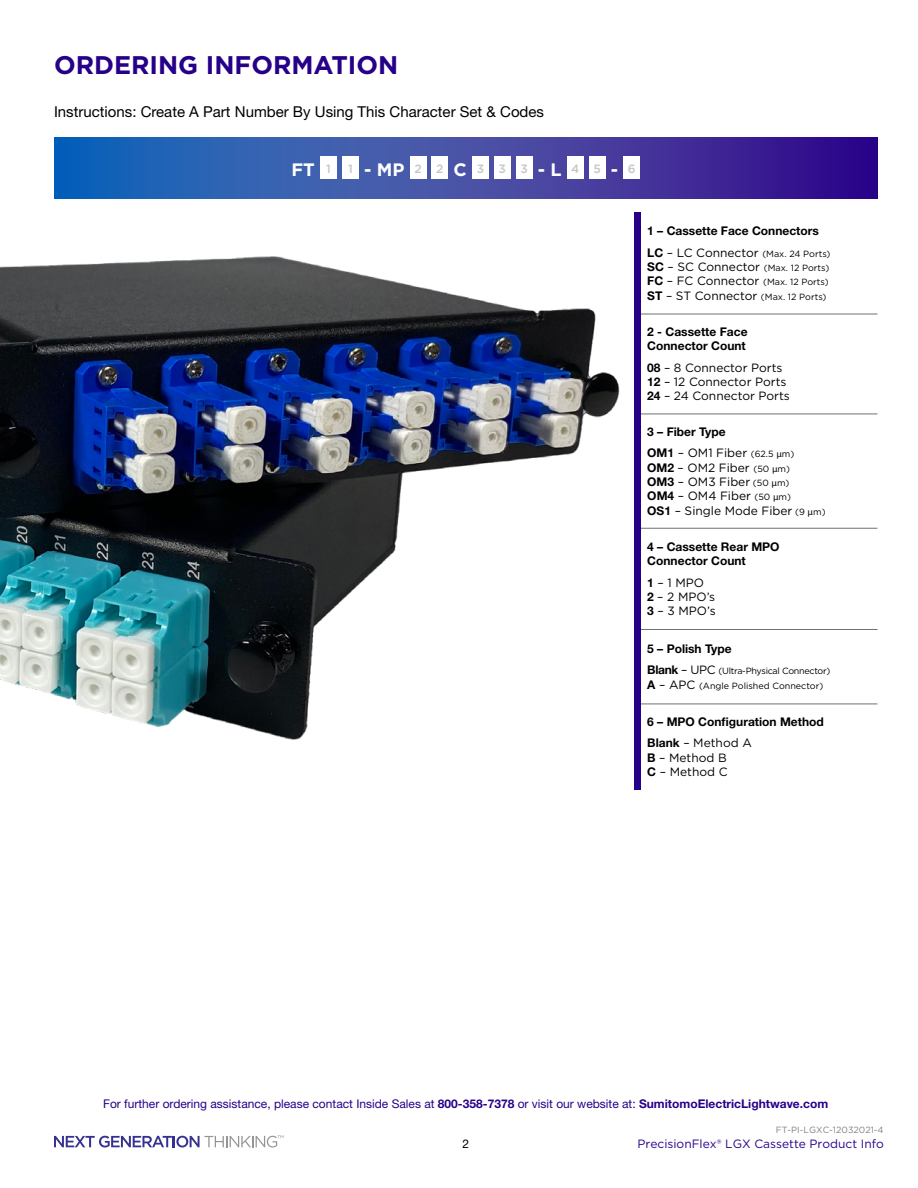
<style>
.page{position:relative;width:918px;height:1188px;background:#fff}
.page>*{position:absolute;margin:0;border:0;box-sizing:border-box;transform-origin:0 0}
.t1{font:700 25.5px "Gotham";color:#270089}
.t2{font:700 18px "Gotham";color:#fff}
.t3{font:15px "Helvetica Neue LT Std";color:#000}
.t4{font:12px/14.4px "Gotham";color:#000}
.t5{font:700 12px/14.4px "Helvetica Neue LT Std";color:#000}
.t6{font:12px "Helvetica Neue LT Std";color:#270089}
.t7{font:12px "Gotham";color:#270089}
.t8{font:500 12px "Gotham";letter-spacing:1.205em;color:#c6c6c6}
.t9{font:12px "Helvetica Neue LT Std";color:#000}
.t10{font:9px/14.4px "Gotham";color:#000}
.t11{font:9px/15px "Gotham";letter-spacing:-.025em;color:#000}
.t12{font:9px "Gotham";color:#808285}
.s1{font-weight:700;font-size:18px;color:#fff}
.s2{font-family:"Helvetica Neue LT Std";font-weight:700;font-size:12px}
.s3{font-size:12px}
.s4{font-family:"Helvetica Neue LT Std";font-weight:700}
.s5{font-size:9px}
.s6{font-family:"Helvetica";font-size:9px}
.s7{font-weight:700}
</style>
<div class="page">
<svg style="left:54px;top:1135px;width:229px;height:13px"></svg>
<img style="left:0;top:257px;width:619px;height:483px">
<hr style="left:641px;top:314px;width:236px;height:1px;background:#6f7271">
<hr style="left:641px;top:414px;width:236px;height:1px;background:#6f7271">
<hr style="left:641px;top:528px;width:236px;height:1px;background:#6f7271">
<hr style="left:641px;top:629px;width:236px;height:1px;background:#6f7271">
<hr style="left:641px;top:704px;width:236px;height:1px;background:#6f7271">
<div style="left:634px;top:213px;width:7px;height:577px;background:#270089"></div>
<svg style="left:54px;top:137px;width:824px;height:62px"></svg>
<div style="left:320px;top:157px;width:17px;height:22px;background:#fff"></div>
<div style="left:342px;top:157px;width:17px;height:22px;background:#fff"></div>
<div style="left:410px;top:157px;width:16px;height:22px;background:#fff"></div>
<div style="left:432px;top:157px;width:16px;height:22px;background:#fff"></div>
<div style="left:472px;top:157px;width:17px;height:22px;background:#fff"></div>
<div style="left:494px;top:157px;width:17px;height:22px;background:#fff"></div>
<div style="left:516px;top:157px;width:16px;height:22px;background:#fff"></div>
<div style="left:567px;top:157px;width:17px;height:22px;background:#fff"></div>
<div style="left:589px;top:157px;width:16px;height:22px;background:#fff"></div>
<div style="left:624px;top:157px;width:16px;height:22px;background:#fff"></div>
<h1 class="t1" style="left:54px;top:48px;width:346px">ORDERING INFORMATION</h1>
<p class="t3" style="left:54px;top:103px;width:492px">Instructions: Create A Part Number By Using This Character Set &amp; Codes</p>
<h2 class="t2" style="left:291px;top:158px;width:41px">FT <sup>1</sup></h2>
<p class="t8" style="left:348px;top:161px;width:289px">1 <span class="s1">- MP</span> 22 <span class="s1">C</span> 333<span class="s1">- L</span> 45<span class="s1">-</span> 6</p>
<p class="t5" style="left:647px;top:224px;width:173px">1 – Cassette Face Connectors</p>
<p class="t10" style="left:647px;top:246px;width:185px"><span class="s2">LC</span> <span class="s3">– LC Connector</span> (Max. 24 Ports)<br><span class="s2">SC</span> <span class="s3">– SC Connector</span> (Max. 12 Ports)<br><span class="s2">FC</span> <span class="s3">– FC Connector</span> (Max. 12 Ports)<br><span class="s2">ST</span> <span class="s3">– ST Connector</span> (Max. 12 Ports)</p>
<p class="t5" style="left:647px;top:324px;width:102px">2 - Cassette Face<br>Connector Count</p>
<p class="t4" style="left:647px;top:360px;width:144px"><span class="s4">08</span> – 8 Connector Ports<br><span class="s4">12</span> – 12 Connector Ports<br><span class="s4">24</span> – 24 Connector Ports</p>
<p class="t5" style="left:647px;top:424px;width:80px">3 – Fiber Type</p>
<p class="t4" style="left:647px;top:445px;width:180px"><span class="s4">OM1</span> – OM1 Fiber <span class="s5">(62.5</span> <span class="s6">μ</span><span class="s5">m)<br></span><span class="s4">OM2</span> – OM2 Fiber <span class="s5">(50</span> <span class="s6">μ</span><span class="s5">m)<br></span><span class="s4">OM3</span> – OM3 Fiber <span class="s5">(50</span> <span class="s6">μ</span><span class="s5">m)<br></span><span class="s4">OM4</span> – OM4 Fiber <span class="s5">(50</span> <span class="s6">μ</span><span class="s5">m)<br></span><span class="s4">OS1</span> – Single Mode Fiber <span class="s5">(9</span> <span class="s6">μ</span><span class="s5">m)</span></p>
<p class="t5" style="left:647px;top:539px;width:134px">4 – Cassette Rear MPO<br>Connector Count</p>
<p class="t4" style="left:647px;top:575px;width:70px"><span class="s4">1</span> – 1 MPO<br><span class="s4">2</span> – 2 MPO’s<br><span class="s4">3</span> – 3 MPO’s</p>
<p class="t5" style="left:647px;top:641px;width:86px">5 – Polish Type</p>
<p class="t11" style="left:647px;top:663px;width:185px"><span class="s2">Blank</span> <span class="s3">– UPC</span> (Ultra-Physical Connector)<br><span class="s2">A</span> <span class="s3">– APC</span> (Angle Polished Connector)</p>
<p class="t5" style="left:647px;top:714px;width:178px">6 – MPO Configuration Method</p>
<p class="t4" style="left:647px;top:735px;width:106px"><span class="s4">Blank</span> – Method A<br><span class="s4">B</span> – Method B<br><span class="s4">C</span> – Method C</p>
<p class="t6" style="left:103px;top:1097px;width:727px">For further ordering assistance, please contact Inside Sales at <span class="s7">800-358-7378</span> or visit our website at: <span class="s7">SumitomoElectricLightwave.com</span></p>
<p class="t9" style="left:462px;top:1136px;width:8px">2</p>
<p class="t12" style="left:776px;top:1124px;width:109px">FT-PI-LGXC-12032021-4</p>
<p class="t7" style="left:638px;top:1136px;width:248px">PrecisionFlex® LGX Cassette Product Info</p>
</div>
